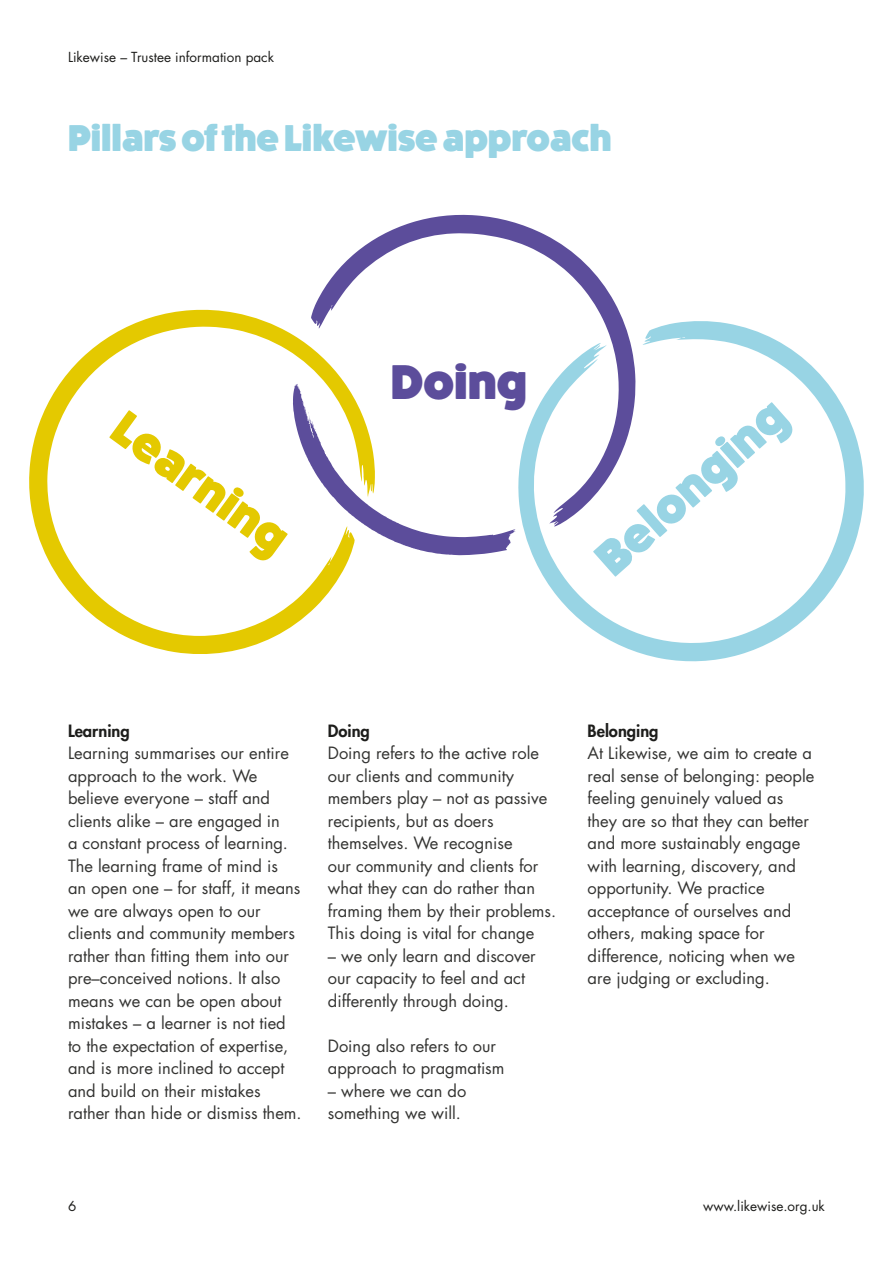
<style>
.page{position:relative;width:893px;height:1263px;background:#fff}
.page>*{position:absolute;margin:0;border:0;box-sizing:border-box;transform-origin:0 0}
.t1{font:49.05px "Fat Frank";color:#98d4e4}
.t2{font:49.05px "Fat Frank";color:#e4c900}
.t3{font:49.05px "Fat Frank";color:#5c4d9b}
.t4{font:37.5px "Fat Frank";color:#98d4e4}
.t5{font:16.5px/22.5px "Futura Std";color:#343432}
.t6{font:800 16.5px "Futura Std";color:#1d1d1b}
.t7{font:13.5px "Futura Std";color:#1d1d1b}
</style>
<div class="page">
<svg style="left:29px;top:309px;width:322px;height:345px"></svg>
<svg style="left:311px;top:214px;width:312px;height:170px"></svg>
<svg style="left:293px;top:384px;width:223px;height:171px"></svg>
<svg style="left:517px;top:320px;width:347px;height:342px"></svg>
<p class="t7" style="left:68px;top:48px;width:207px">Likewise – Trustee information pack</p>
<h2 class="t4" style="left:68px;top:117px;width:545px">Pillars of the Likewise approach</h2>
<h1 class="t2" style="left:134px;top:400px;width:206px;rotate:36deg">Learning</h1>
<h1 class="t3" style="left:391px;top:354px;width:138px">Doing</h1>
<h1 class="t1" style="left:585px;top:545px;width:238px;rotate:-42deg">Belonging</h1>
<p class="t6" style="left:68px;top:720px;width:63px">Learning</p>
<p class="t5" style="left:68px;top:742px;width:235px">Learning summarises our entire approach to the work. We believe everyone – staff and clients alike – are engaged in<br>a constant process of learning.<br>The learning frame of mind is<br>an open one – for staff, it means we are always open to our clients and community members rather than fitting them into our pre–conceived notions. It also means we can be open about mistakes – a learner is not tied to the expectation of expertise, and is more inclined to accept and build on their mistakes rather than hide or dismiss them.</p>
<p class="t6" style="left:328px;top:720px;width:44px">Doing</p>
<p class="t5" style="left:328px;top:742px;width:230px">Doing refers to the active role our clients and community members play – not as passive recipients, but as doers themselves. We recognise<br>our community and clients for what they can do rather than framing them by their problems.<br>This doing is vital for change</p>
<p class="t5" style="left:328px;top:945px;width:209px">– we only learn and discover our capacity to feel and act differently through doing.</p>
<p class="t5" style="left:328px;top:1035px;width:178px">Doing also refers to our approach to pragmatism</p>
<p class="t5" style="left:328px;top:1080px;width:140px">– where we can do something we will.</p>
<p class="t7" style="left:68px;top:1197px;width:10px">6</p>
<p class="t6" style="left:588px;top:720px;width:72px">Belonging</p>
<p class="t5" style="left:588px;top:742px;width:228px">At Likewise, we aim to create a real sense of belonging: people feeling genuinely valued as they are so that they can better and more sustainably engage with learning, discovery, and opportunity. We practice acceptance of ourselves and others, making space for difference, noticing when we are judging or excluding.</p>
<p class="t7" style="left:703px;top:1197px;width:123px">www.likewise.org.uk</p>
</div>
